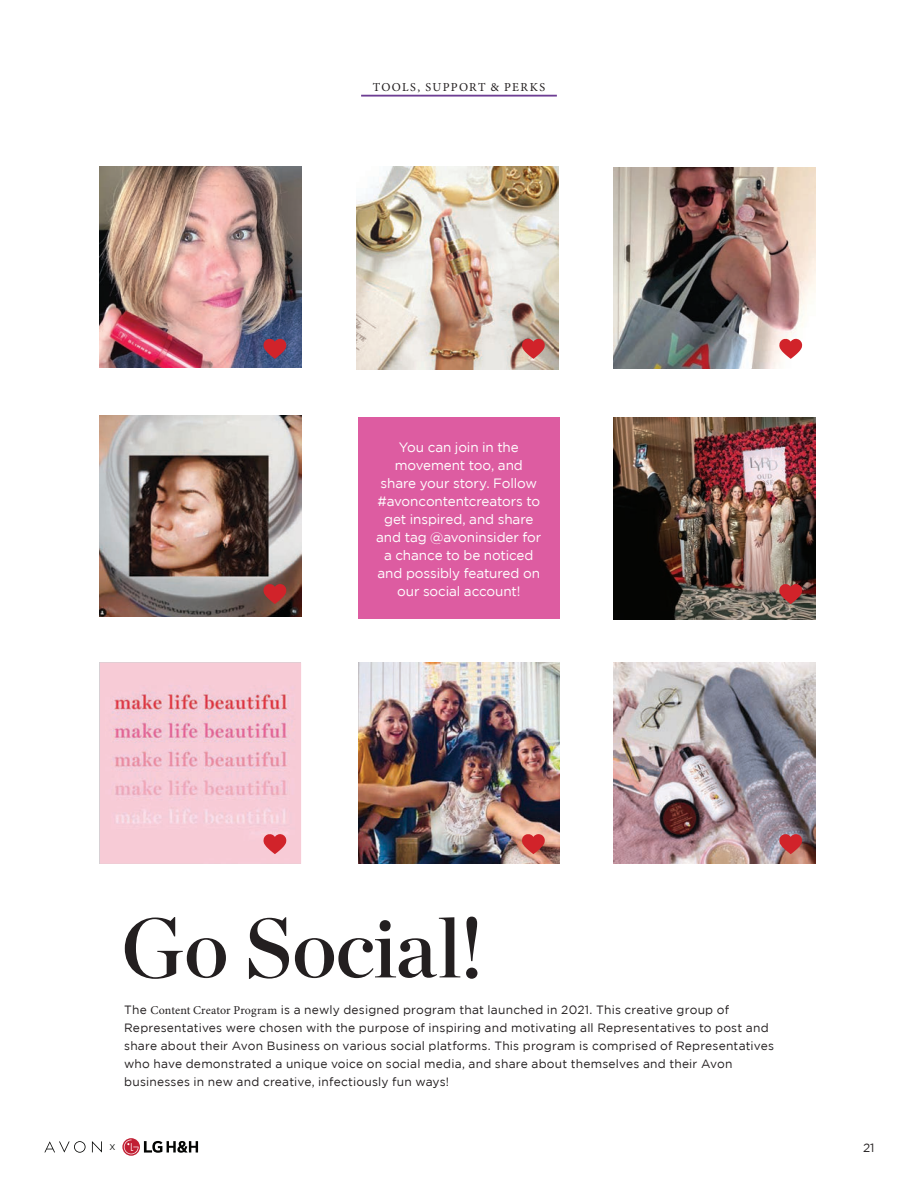
<style>
.page{position:relative;width:918px;height:1188px;background:#fff}
.page>*{position:absolute;margin:0;border:0;box-sizing:border-box;transform-origin:0 0}
.t1{font:83.85px "Chronicle Display Semi";letter-spacing:-.01em;color:#231f20}
.t2{font:13.5px/18px "Gotham";letter-spacing:-.01em;color:#fff;text-align:center}
.t3{font:12.15px "Minion Pro";letter-spacing:.11em;color:#231f20}
.t4{font:12px/18px "Gotham";letter-spacing:.015em;color:#231f20}
.t5{font:8.25px "Gotham";color:#040503}
.s1{font-family:"Minion Pro"}
</style>
<div class="page">
<svg style="left:44px;top:1141px;width:42px;height:12px"></svg>
<svg style="left:92px;top:1141px;width:10px;height:11px"></svg>
<svg style="left:122px;top:1138px;width:18px;height:18px"></svg>
<svg style="left:124px;top:1140px;width:74px;height:14px"></svg>
<img style="left:358px;top:663px;width:202px;height:201px">
<img style="left:100px;top:663px;width:201px;height:201px">
<img style="left:100px;top:416px;width:201px;height:201px">
<img style="left:100px;top:166px;width:201px;height:201px">
<img style="left:357px;top:166px;width:201px;height:204px">
<img style="left:614px;top:167px;width:201px;height:202px">
<img style="left:614px;top:418px;width:201px;height:201px">
<img style="left:614px;top:663px;width:201px;height:201px">
<div style="left:358px;top:418px;width:202px;height:201px;background:#dd5ca1"></div>
<hr style="left:361px;top:95px;width:196px;height:2px;background:#6d3d93">
<svg style="left:779px;top:339px;width:23px;height:20px"></svg>
<svg style="left:779px;top:584px;width:23px;height:20px"></svg>
<svg style="left:779px;top:834px;width:23px;height:20px"></svg>
<svg style="left:522px;top:834px;width:23px;height:20px"></svg>
<svg style="left:522px;top:339px;width:23px;height:20px"></svg>
<svg style="left:263px;top:834px;width:23px;height:20px"></svg>
<svg style="left:263px;top:339px;width:23px;height:20px"></svg>
<svg style="left:263px;top:584px;width:23px;height:20px"></svg>
<p class="t3" style="left:373px;top:79px;width:174px">TOOLS, SUPPORT &amp; PERKS</p>
<p class="t2" style="left:376px;top:438px;width:167px">You can join in the movement too, and share your story. Follow #avoncontentcreators to get inspired, and share and tag @avoninsider for a chance to be noticed and possibly featured on our social account!</p>
<h1 class="t1" style="left:121px;top:882px;width:364px">Go Social!</h1>
<p class="t4" style="left:124px;top:1001px;width:651px">The <span class="s1">Content Creator Program</span> is a newly designed program that launched in 2021. This creative group of Representatives were chosen with the purpose of inspiring and motivating all Representatives to post and share about their Avon Business on various social platforms. This program is comprised of Representatives who have demonstrated a unique voice on social media, and share about themselves and their Avon businesses in new and creative, infectiously fun ways!</p>
<p class="t5" style="left:110px;top:1142px;width:7px">X</p>
<p class="t4" style="left:863px;top:1139px;width:13px">21</p>
</div>
